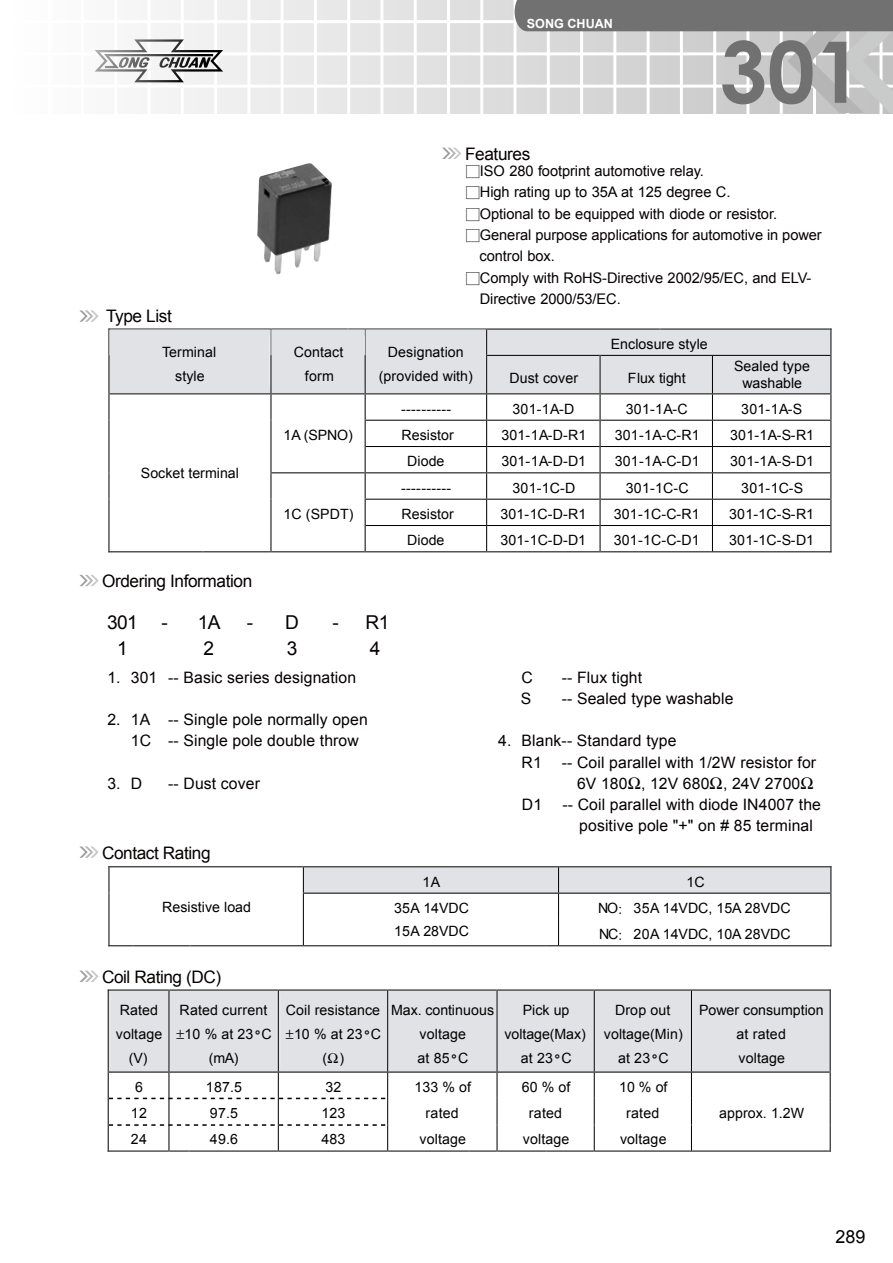
<style>
.page{position:relative;width:893px;height:1263px;background:#fff}
.page>*{position:absolute;margin:0;border:0;box-sizing:border-box;transform-origin:0 0}
.t1{font:700 85.05px "Century Gothic";color:#727172}
.t2{font:19.2px "Arial";letter-spacing:-.025em;color:#060101}
.t3{font:18px "Arial";color:#000}
.t4{font:17.25px "Arial";letter-spacing:-.025em;color:#060101}
.t5{font:15.75px/21.3px "Arial";letter-spacing:.01em;color:#060101}
.t6{font:15.75px "Arial";color:#000}
.t7{font:14.7px/21.3px "Arial";letter-spacing:-.005em;color:#060101}
.t8{font:14.25px/24.3px "Arial";letter-spacing:.005em;color:#000;text-align:center}
.t9{font:700 12.6px "Arial";color:#fff}
.s1{font-family:"P Ming Li U"}
.s2{font-family:"Courier";font-weight:700}
</style>
<div class="page">
<svg style="left:94px;top:0;width:420px;height:113px"></svg>
<hr style="left:13px;top:20px;width:880px;height:3px;background:#fff">
<hr style="left:13px;top:52px;width:880px;height:3px;background:#fff">
<hr style="left:13px;top:85px;width:880px;height:3px;background:#fff">
<hr style="left:480px;top:0;width:3px;height:114px;background:#fff">
<hr style="left:447px;top:0;width:3px;height:114px;background:#fff">
<hr style="left:414px;top:0;width:3px;height:114px;background:#fff">
<hr style="left:380px;top:0;width:3px;height:114px;background:#fff">
<hr style="left:347px;top:0;width:3px;height:114px;background:#fff">
<hr style="left:314px;top:0;width:3px;height:114px;background:#fff">
<hr style="left:281px;top:0;width:3px;height:114px;background:#fff">
<hr style="left:247px;top:0;width:3px;height:114px;background:#fff">
<hr style="left:214px;top:0;width:3px;height:114px;background:#fff">
<hr style="left:181px;top:0;width:3px;height:114px;background:#fff">
<hr style="left:148px;top:0;width:3px;height:114px;background:#fff">
<hr style="left:114px;top:0;width:3px;height:114px;background:#fff">
<svg style="left:95px;top:39px;width:128px;height:43px"></svg>
<svg style="left:515px;top:0;width:378px;height:113px;background:#b8b8b8"></svg>
<svg style="left:79px;top:846px;width:20px;height:12px"></svg>
<svg style="left:79px;top:575px;width:20px;height:11px"></svg>
<svg style="left:79px;top:310px;width:20px;height:12px"></svg>
<svg style="left:442px;top:148px;width:19px;height:11px"></svg>
<svg style="left:108px;top:329px;width:723px;height:223px"></svg>
<hr style="left:109px;top:866px;width:194px;height:1px;background:#000">
<svg style="left:108px;top:866px;width:26px;height:80px"></svg>
<hr style="left:134px;top:945px;width:55px;height:1px;background:#000">
<hr style="left:190px;top:945px;width:113px;height:1px;background:#000">
<svg style="left:303px;top:866px;width:528px;height:80px"></svg>
<svg style="left:79px;top:971px;width:20px;height:11px"></svg>
<img style="left:257px;top:163px;width:75px;height:112px">
<svg style="left:108px;top:989px;width:723px;height:162px"></svg>
<p class="t9" style="left:527px;top:17px;width:88px">SONG CHUAN</p>
<p class="t4" style="left:465px;top:143px;width:67px">Features</p>
<h1 class="t1" style="left:720px;top:7px;width:144px">301</h1>
<p class="t4" style="left:106px;top:305px;width:67px">Type List</p>
<p class="t7" style="left:465px;top:161px;width:240px"><span class="s1">□</span>ISO 280 footprint automotive relay.</p>
<p class="t7" style="left:465px;top:182px;width:266px"><span class="s1">□</span>High rating up to 35A at 125 degree C.</p>
<p class="t7" style="left:465px;top:203px;width:313px"><span class="s1">□</span>Optional to be equipped with diode or resistor.</p>
<p class="t7" style="left:480px;top:224px;width:344px;text-indent:-14px"><span class="s1">□</span>General purpose applications for automotive in power control box.</p>
<p class="t7" style="left:480px;top:267px;width:333px;text-indent:-14px"><span class="s1">□</span>Comply with RoHS-Directive 2002/95/EC, and ELV-<br>Directive 2000/53/EC.</p>
<p class="t8" style="left:162px;top:340px;width:56px">Terminal style</p>
<p class="t8" style="left:294px;top:340px;width:51px">Contact form</p>
<p class="t8" style="left:379px;top:340px;width:96px">Designation (provided with)</p>
<p class="t8" style="left:611px;top:332px;width:99px">Enclosure style</p>
<p class="t8" style="left:509px;top:366px;width:70px">Dust cover</p>
<p class="t8" style="left:628px;top:366px;width:59px">Flux tight</p>
<p class="t8" style="left:734px;top:358px;width:77px;line-height:17.2px">Sealed type washable</p>
<p class="t8" style="left:141px;top:461px;width:100px">Socket terminal</p>
<p class="t4" style="left:102px;top:570px;width:152px">Ordering Information</p>
<p class="t8" style="left:401px;top:397px;width:52px">----------</p>
<p class="t8" style="left:512px;top:397px;width:63px">301-1A-D</p>
<p class="t8" style="left:626px;top:397px;width:63px">301-1A-C</p>
<p class="t8" style="left:741px;top:397px;width:63px">301-1A-S</p>
<p class="t8" style="left:284px;top:423px;width:71px">1A (SPNO)</p>
<p class="t8" style="left:401px;top:423px;width:54px">Resistor</p>
<p class="t8" style="left:501px;top:423px;width:86px">301-1A-D-R1</p>
<p class="t8" style="left:615px;top:423px;width:86px">301-1A-C-R1</p>
<p class="t8" style="left:730px;top:423px;width:85px">301-1A-S-R1</p>
<p class="t8" style="left:407px;top:449px;width:39px">Diode</p>
<p class="t8" style="left:501px;top:449px;width:86px">301-1A-D-D1</p>
<p class="t8" style="left:615px;top:449px;width:86px">301-1A-C-D1</p>
<p class="t8" style="left:730px;top:449px;width:85px">301-1A-S-D1</p>
<p class="t8" style="left:401px;top:476px;width:52px">----------</p>
<p class="t8" style="left:512px;top:476px;width:64px">301-1C-D</p>
<p class="t8" style="left:626px;top:476px;width:64px">301-1C-C</p>
<p class="t8" style="left:741px;top:476px;width:64px">301-1C-S</p>
<p class="t8" style="left:284px;top:502px;width:71px">1C (SPDT)</p>
<p class="t8" style="left:401px;top:502px;width:54px">Resistor</p>
<p class="t8" style="left:500px;top:502px;width:88px">301-1C-D-R1</p>
<p class="t8" style="left:614px;top:502px;width:88px">301-1C-C-R1</p>
<p class="t8" style="left:729px;top:502px;width:86px">301-1C-S-R1</p>
<p class="t8" style="left:407px;top:528px;width:39px">Diode</p>
<p class="t8" style="left:500px;top:528px;width:87px">301-1C-D-D1</p>
<p class="t8" style="left:614px;top:528px;width:87px">301-1C-C-D1</p>
<p class="t8" style="left:729px;top:528px;width:86px">301-1C-S-D1</p>
<h2 class="t2" style="left:107px;top:610px;width:62px">301 -</h2>
<h2 class="t2" style="left:198px;top:610px;width:24px">1A</h2>
<h2 class="t2" style="left:247px;top:610px;width:54px">- D</h2>
<h2 class="t2" style="left:332px;top:610px;width:59px">- R1</h2>
<h2 class="t2" style="left:117px;top:635px;width:12px">1</h2>
<h2 class="t2" style="left:203px;top:635px;width:12px">2</h2>
<h2 class="t2" style="left:287px;top:635px;width:12px">3</h2>
<h2 class="t2" style="left:370px;top:635px;width:12px">4</h2>
<p class="t5" style="left:107px;top:666px;width:250px">1. 301 -- Basic series designation</p>
<p class="t5" style="left:131px;top:709px;width:238px;text-indent:-23px">2. 1A -- Single pole normally open<br>1C -- Single pole double throw</p>
<p class="t5" style="left:107px;top:773px;width:36px">3. D</p>
<p class="t5" style="left:168px;top:773px;width:93px">-- Dust cover</p>
<p class="t4" style="left:102px;top:841px;width:110px">Contact Rating</p>
<p class="t5" style="left:522px;top:666px;width:13px">C</p>
<p class="t5" style="left:562px;top:666px;width:82px">-- Flux tight</p>
<p class="t5" style="left:521px;top:688px;width:12px">S</p>
<p class="t5" style="left:562px;top:688px;width:173px">-- Sealed type washable</p>
<p class="t5" style="left:522px;top:730px;width:156px;text-indent:-23px">4. Blank-- Standard type<br>R1</p>
<p class="t5" style="left:562px;top:751px;width:256px;text-align:center">-- Coil parallel with 1/2W resistor for<br>6V 180 , 12V 680 , 24V 2700</p>
<p class="t6" style="left:522px;top:794px;width:22px">D1</p>
<p class="t5" style="left:562px;top:794px;width:260px;text-align:center">-- Coil parallel with diode IN4007 the positive pole "+" on # 85 terminal</p>
<p class="t8" style="left:422px;top:869px;width:19px">1A</p>
<p class="t8" style="left:687px;top:869px;width:20px">1C</p>
<p class="t8" style="left:162px;top:895px;width:91px">Resistive load</p>
<p class="t8" style="left:394px;top:896px;width:76px">35A 14VDC</p>
<p class="t8" style="left:598px;top:896px;width:194px">NO <span class="s1">:</span> 35A 14VDC, 15A 28VDC</p>
<p class="t8" style="left:394px;top:919px;width:76px">15A 28VDC</p>
<p class="t8" style="left:599px;top:922px;width:193px">NC <span class="s1">:</span> 20A 14VDC, 10A 28VDC</p>
<p class="t4" style="left:102px;top:966px;width:121px">Coil Rating (DC)</p>
<p class="t8" style="left:116px;top:998px;width:48px">Rated voltage (V)</p>
<p class="t8" style="left:180px;top:998px;width:94px">Rated current<br>10 % at 23<span class="s2">°</span>C (mA)</p>
<p class="t8" style="left:286px;top:998px;width:97px">Coil resistance<br>10 % at 23<span class="s2">°</span>C ( )</p>
<p class="t8" style="left:391px;top:998px;width:105px">Max. continuous voltage<br>at 85<span class="s2">°</span>C</p>
<p class="t8" style="left:505px;top:998px;width:83px">Pick up voltage(Max) at 23<span class="s2">°</span>C</p>
<p class="t8" style="left:604px;top:998px;width:80px">Drop out voltage(Min) at 23<span class="s2">°</span>C</p>
<p class="t8" style="left:699px;top:998px;width:126px">Power consumption at rated<br>voltage</p>
<p class="t8" style="left:135px;top:1075px;width:9px">6</p>
<p class="t8" style="left:206px;top:1075px;width:38px">187.5</p>
<p class="t8" style="left:325px;top:1075px;width:17px">32</p>
<p class="t8" style="left:414px;top:1075px;width:58px">133 % of</p>
<p class="t8" style="left:522px;top:1075px;width:50px">60 % of</p>
<p class="t8" style="left:619px;top:1075px;width:50px">10 % of</p>
<p class="t8" style="left:131px;top:1101px;width:17px">12</p>
<p class="t8" style="left:210px;top:1101px;width:30px">97.5</p>
<p class="t8" style="left:321px;top:1101px;width:26px">123</p>
<p class="t8" style="left:426px;top:1101px;width:35px">rated</p>
<p class="t8" style="left:529px;top:1101px;width:35px">rated</p>
<p class="t8" style="left:626px;top:1101px;width:35px">rated</p>
<p class="t8" style="left:719px;top:1101px;width:86px">approx. 1.2W</p>
<p class="t8" style="left:131px;top:1127px;width:17px">24</p>
<p class="t8" style="left:210px;top:1127px;width:30px">49.6</p>
<p class="t8" style="left:321px;top:1127px;width:26px">483</p>
<p class="t8" style="left:420px;top:1127px;width:48px">voltage</p>
<p class="t8" style="left:523px;top:1127px;width:48px">voltage</p>
<p class="t8" style="left:620px;top:1127px;width:48px">voltage</p>
<p class="t3" style="left:835px;top:1225px;width:32px">289</p>
</div>
